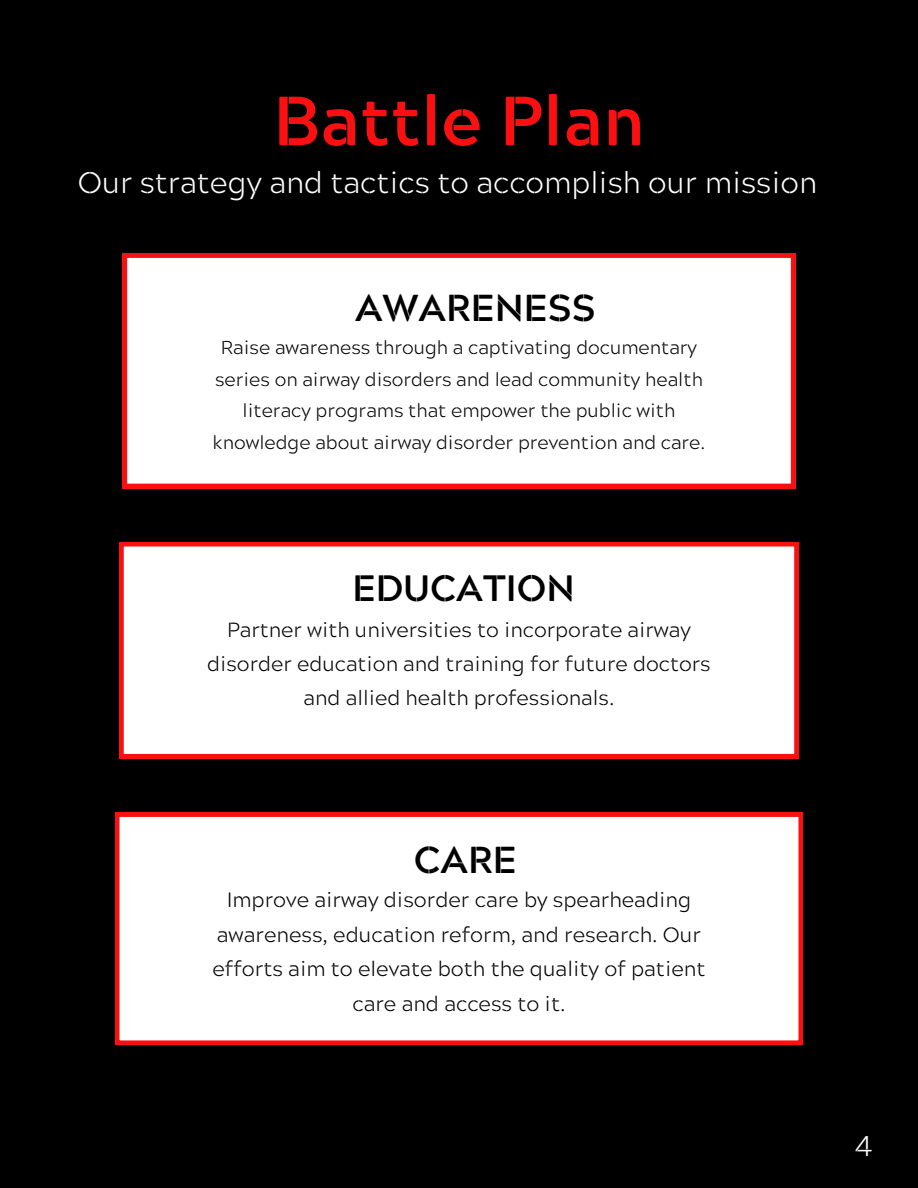
<style>
.page{position:relative;width:918px;height:1188px;background:#000}
.page>*{position:absolute;margin:0;border:0;box-sizing:border-box;transform-origin:0 0}
.t1{font:700 69.3px "Acherus Militant 1";color:#fa1010}
.t2{font:700 37.5px "Acherus Militant 1";color:#000}
.t3{font:700 36.6px "Acherus Militant 1";color:#000}
.t4{font:300 29.7px "Acherus Militant 1";color:#fff}
.t5{font:300 28.5px "Acherus Militant 1";color:#fff}
.t6{font:300 20.7px/34.8px "Acherus Militant 1";color:#000;text-align:center}
.t7{font:300 20.55px/34px "Acherus Militant 1";color:#000;text-align:center}
.t8{font:300 18.75px/31.5px "Acherus Militant 1";color:#000;text-align:center}
</style>
<div class="page">
<div style="left:119px;top:542px;width:680px;height:216px;background:#fff"></div>
<div style="left:115px;top:812px;width:688px;height:233px;background:#fff"></div>
<div style="left:123px;top:253px;width:672px;height:235px;background:#fff"></div>
<p class="t1" style="left:273px;top:95px;width:373px">Battle Plan</p>
<p class="t4" style="left:78px;top:171px;width:741px">Our strategy and tactics to accomplish our mission</p>
<p class="t2" style="left:355px;top:294px;width:242px">AWARENESS</p>
<p class="t8" style="left:212px;top:334px;width:494px">Raise awareness through a captivating documentary series on airway disorders and lead community health literacy programs that empower the public with knowledge about airway disorder prevention and care.</p>
<p class="t3" style="left:353px;top:574px;width:224px">EDUCATION</p>
<p class="t7" style="left:207px;top:614px;width:505px">Partner with universities to incorporate airway disorder education and training for future doctors and allied health professionals.</p>
<p class="t2" style="left:414px;top:846px;width:104px">CARE</p>
<p class="t6" style="left:212px;top:884px;width:495px">Improve airway disorder care by spearheading awareness, education reform, and research. Our efforts aim to elevate both the quality of patient care and access to it.</p>
<p class="t5" style="left:854px;top:1135px;width:20px">4</p>
</div>
